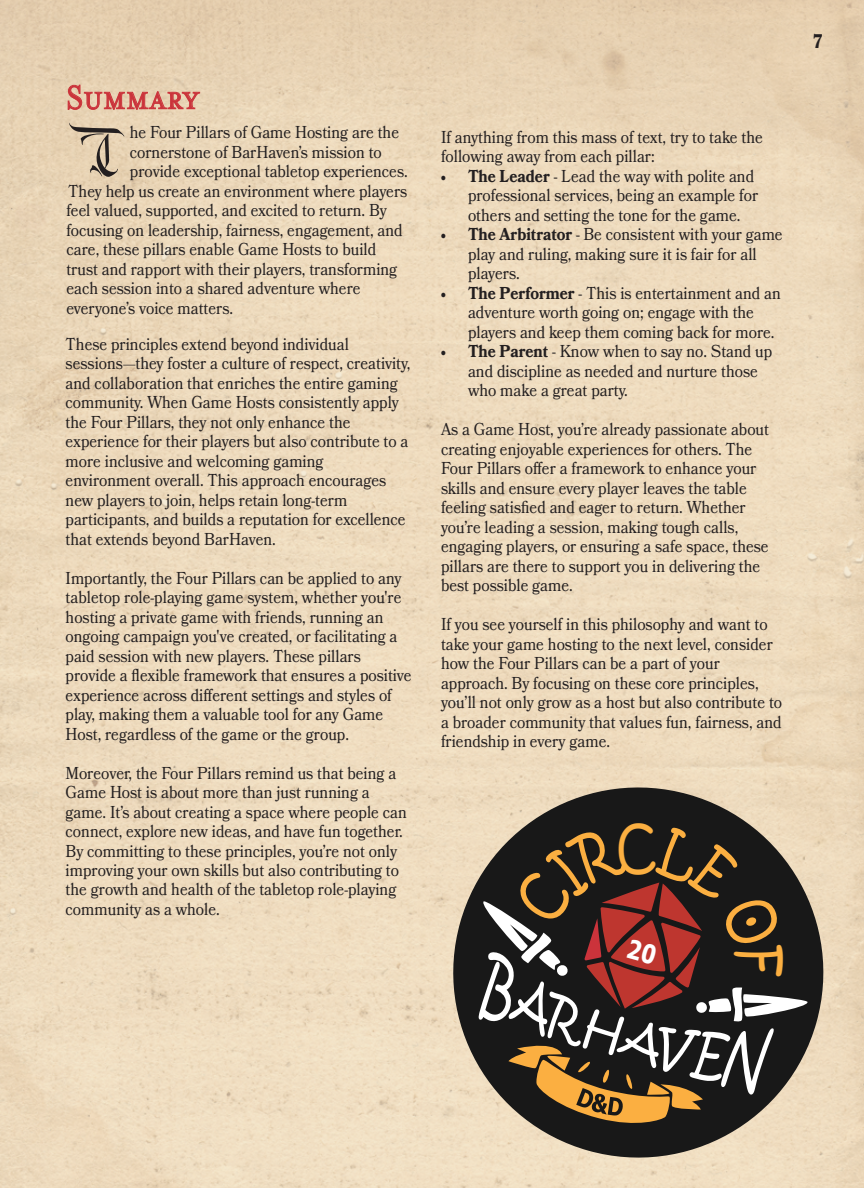
<style>
.page{position:relative;width:864px;height:1188px;background:#fff}
.page>*{position:absolute;margin:0;border:0;box-sizing:border-box;transform-origin:0 0}
.t1{font:67.65px "Blackside Personal Use";color:#231f20;scale:.89 1}
.t2{font:57px "Kristen ITC";color:#fbaf41;scale:.86 1}
.t3{font:37.95px "Mrs Eaves Small Caps OT";color:#cb333b;scale:.9 1}
.t4{font:700 19.65px "Bookmania";color:#231f20;scale:.89 1}
.t5{font:17.25px/19.5px "Bookmania";color:#231f20;scale:.89 1}
.s1{font-weight:700}
</style>
<div class="page">
<div style="left:0;top:0;width:864px;height:1188px;background:linear-gradient(to bottom,#e9d4b6,#f0dec2)"></div>
<svg style="left:68px;top:85px;width:132px;height:25px"></svg>
<svg style="left:433px;top:767px;width:411px;height:411px;fill:#eedbbe"></svg>
<svg style="left:479px;top:824px;width:331px;height:304px"></svg>
<h3 class="t3" style="left:66px;top:77px;width:149px">Summary</h3>
<p class="t5" style="left:130px;top:123px;width:304px">he Four Pillars of Game Hosting are the</p>
<p class="t5" style="left:130px;top:142px;width:285px">cornerstone of BarHaven’s mission to</p>
<p class="t5" style="left:130px;top:162px;width:314px">provide exceptional tabletop experiences.</p>
<p class="t5" style="left:68px;top:181px;width:382px">They help us create an environment where players</p>
<p class="t5" style="left:66px;top:201px;width:362px">feel valued, supported, and excited to return. By</p>
<p class="t5" style="left:66px;top:220px;width:379px">focusing on leadership, fairness, engagement, and</p>
<p class="t5" style="left:66px;top:240px;width:350px">care, these pillars enable Game Hosts to build</p>
<p class="t5" style="left:66px;top:259px;width:373px">trust and rapport with their players, transforming</p>
<p class="t5" style="left:66px;top:279px;width:332px">each session into a shared adventure where</p>
<p class="t5" style="left:66px;top:298px;width:189px">everyone’s voice matters.</p>
<h1 class="t1" style="left:81px;top:111px;width:41px">T</h1>
<p class="t5" style="left:66px;top:334px;width:389px">These principles extend beyond individual sessions—they foster a culture of respect, creativity, and collaboration that enriches the entire gaming community. When Game Hosts consistently apply the Four Pillars, they not only enhance the experience for their players but also contribute to a more inclusive and welcoming gaming environment overall. This approach encourages new players to join, helps retain long-term participants, and builds a reputation for excellence that extends beyond BarHaven.</p>
<p class="t5" style="left:66px;top:568px;width:390px">Importantly, the Four Pillars can be applied to any tabletop role-playing game system, whether you're hosting a private game with friends, running an ongoing campaign you've created, or facilitating a paid session with new players. These pillars provide a flexible framework that ensures a positive experience across different settings and styles of play, making them a valuable tool for any Game Host, regardless of the game or the group.</p>
<p class="t5" style="left:66px;top:763px;width:385px">Moreover, the Four Pillars remind us that being a Game Host is about more than just running a game. It’s about creating a space where people can connect, explore new ideas, and have fun together.<br>By committing to these principles, you’re not only improving your own skills but also contributing to the growth and health of the tabletop role-playing community as a whole.</p>
<p class="t5" style="left:441px;top:127px;width:363px">If anything from this mass of text, try to take the following away from each pillar:</p>
<p class="t5" style="left:468px;top:166px;width:328px;text-indent:-27px"><span class="s1">• The Leader</span> - Lead the way with polite and professional services, being an example for others and setting the tone for the game.</p>
<p class="t5" style="left:468px;top:225px;width:355px;text-indent:-27px"><span class="s1">• The Arbitrator</span> - Be consistent with your game play and ruling, making sure it is fair for all players.</p>
<p class="t5" style="left:468px;top:283px;width:353px;text-indent:-27px"><span class="s1">• The Performer</span> - This is entertainment and an adventure worth going on; engage with the players and keep them coming back for more.</p>
<p class="t5" style="left:468px;top:342px;width:343px;text-indent:-27px"><span class="s1">• The Parent</span> - Know when to say no. Stand up and discipline as needed and nurture those who make a great party.</p>
<p class="t5" style="left:441px;top:420px;width:370px">As a Game Host, you’re already passionate about creating enjoyable experiences for others. The Four Pillars offer a framework to enhance your skills and ensure every player leaves the table feeling satisfied and eager to return. Whether you’re leading a session, making tough calls, engaging players, or ensuring a safe space, these pillars are there to support you in delivering the best possible game.</p>
<p class="t5" style="left:441px;top:614px;width:385px">If you see yourself in this philosophy and want to take your game hosting to the next level, consider how the Four Pillars can be a part of your approach. By focusing on these core principles, you’ll not only grow as a host but also contribute to a broader community that values fun, fairness, and friendship in every game.</p>
<h2 class="t2" style="left:799px;top:947px;width:39px;rotate:90deg">F</h2>
<p class="t4" style="left:813px;top:30px;width:13px">7</p>
</div>
